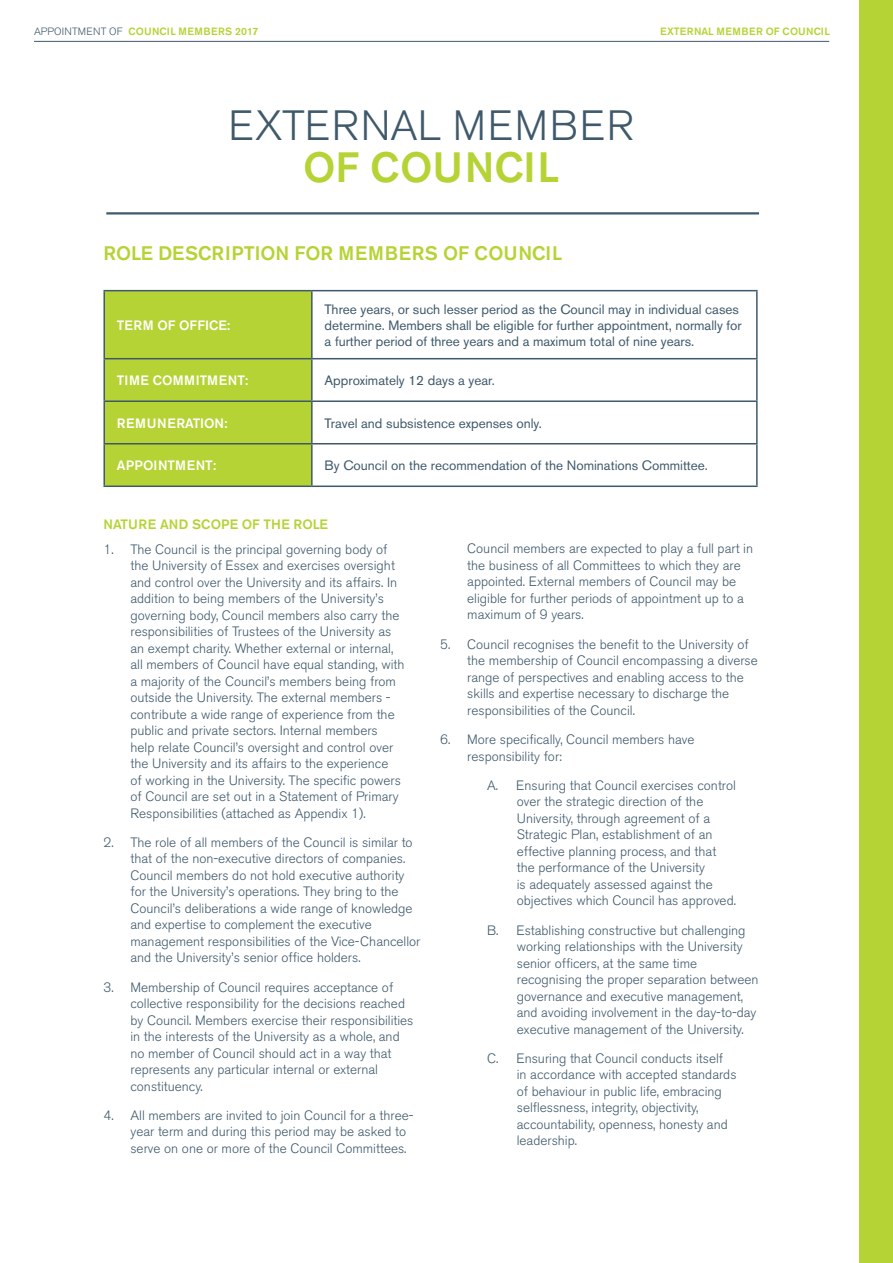
<style>
.page{position:relative;width:893px;height:1263px;background:#fff}
.page>*{position:absolute;margin:0;border:0;box-sizing:border-box;transform-origin:0 0}
.t1{font:300 42px "Akzidenz Grotesk BE";letter-spacing:.04em;color:#3f596b}
.t2{font:500 42px "Akzidenz Grotesk BE";color:#b5d334}
.t3{font:500 19.5px "Akzidenz Grotesk BE";color:#b5d334}
.t4{font:300 13.5px/16.5px "Akzidenz Grotesk BE";color:#3f596b}
.t5{font:13.5px/16.2px "Akzidenz Grotesk BE";color:#3f596b}
.t6{font:500 13.5px "Akzidenz Grotesk BE";letter-spacing:.02em;color:#fff}
.t7{font:500 13.5px "Akzidenz Grotesk BE";color:#b5d334}
.t8{font:500 13.5px "Akzidenz Grotesk BE";color:#fff}
.t9{font:500 13.5px "Akzidenz Grotesk BE";letter-spacing:.04em;color:#fff}
.t10{font:500 10.5px "Akzidenz Grotesk BE";letter-spacing:.02em;color:#b5d334}
.s1{font-weight:300;color:#3f596b}
</style>
<div class="page">
<div style="left:859px;top:0;width:34px;height:1263px;background:#b5d334"></div>
<hr style="left:106px;top:212px;width:653px;height:2px;background:#3f596b">
<hr style="left:34px;top:41px;width:795px;height:1px;background:#3f596b">
<div style="left:105px;top:291px;width:206px;height:194px;background:#b5d334"></div>
<hr style="left:103px;top:290px;width:209px;height:1px;background:#3f596b">
<hr style="left:103px;top:291px;width:2px;height:67px;background:#3f596b">
<hr style="left:312px;top:290px;width:446px;height:1px;background:#3f596b">
<hr style="left:311px;top:291px;width:2px;height:67px;background:#3f596b">
<hr style="left:756px;top:291px;width:2px;height:67px;background:#3f596b">
<hr style="left:103px;top:358px;width:209px;height:1px;background:#3f596b">
<hr style="left:103px;top:359px;width:2px;height:41px;background:#3f596b">
<hr style="left:312px;top:358px;width:446px;height:1px;background:#3f596b">
<hr style="left:311px;top:359px;width:2px;height:41px;background:#3f596b">
<hr style="left:756px;top:359px;width:2px;height:41px;background:#3f596b">
<hr style="left:103px;top:400px;width:209px;height:2px;background:#3f596b">
<hr style="left:103px;top:402px;width:2px;height:41px;background:#3f596b">
<hr style="left:312px;top:400px;width:446px;height:2px;background:#3f596b">
<hr style="left:311px;top:402px;width:2px;height:41px;background:#3f596b">
<hr style="left:756px;top:402px;width:2px;height:41px;background:#3f596b">
<hr style="left:103px;top:443px;width:209px;height:1px;background:#3f596b">
<hr style="left:103px;top:444px;width:2px;height:41px;background:#3f596b">
<hr style="left:312px;top:443px;width:446px;height:1px;background:#3f596b">
<hr style="left:311px;top:444px;width:2px;height:41px;background:#3f596b">
<hr style="left:756px;top:444px;width:2px;height:41px;background:#3f596b">
<hr style="left:103px;top:485px;width:209px;height:2px;background:#3f596b">
<hr style="left:312px;top:485px;width:446px;height:2px;background:#3f596b">
<p class="t10" style="left:34px;top:25px;width:226px"><span class="s1">APPOINTMENT OF</span> COUNCIL MEMBERS 2017</p>
<p class="t10" style="left:660px;top:25px;width:171px">EXTERNAL MEMBER OF COUNCIL</p>
<h1 class="t1" style="left:229px;top:102px;width:407px">EXTERNAL MEMBER</h1>
<h1 class="t2" style="left:303px;top:142px;width:258px">OF COUNCIL</h1>
<h2 class="t3" style="left:103px;top:241px;width:460px">ROLE DESCRIPTION FOR MEMBERS OF COUNCIL</h2>
<p class="t8" style="left:117px;top:317px;width:115px">TERM OF OFFICE:</p>
<p class="t5" style="left:325px;top:301px;width:419px">Three years, or such lesser period as the Council may in individual cases determine. Members shall be eligible for further appointment, normally for a further period of three years and a maximum total of nine years.</p>
<p class="t6" style="left:117px;top:372px;width:133px">TIME COMMITMENT:</p>
<p class="t5" style="left:325px;top:372px;width:172px">Approximately 12 days a year.</p>
<p class="t9" style="left:117px;top:415px;width:112px">REMUNERATION:</p>
<p class="t5" style="left:325px;top:415px;width:219px">Travel and subsistence expenses only.</p>
<p class="t6" style="left:117px;top:457px;width:101px">APPOINTMENT:</p>
<p class="t5" style="left:325px;top:457px;width:385px">By Council on the recommendation of the Nominations Committee.</p>
<p class="t7" style="left:103px;top:516px;width:226px">NATURE AND SCOPE OF THE ROLE</p>
<p class="t4" style="left:130px;top:541px;width:275px;text-indent:-27px">1. The Council is the principal governing body of the University of Essex and exercises oversight and control over the University and its affairs. In addition to being members of the University’s governing body, Council members also carry the responsibilities of Trustees of the University as an exempt charity. Whether external or internal, all members of Council have equal standing, with a majority of the Council’s members being from outside the University. The external members - contribute a wide range of experience from the public and private sectors. Internal members help relate Council’s oversight and control over the University and its affairs to the experience<br>of working in the University. The specific powers of Council are set out in a Statement of Primary Responsibilities (attached as Appendix 1).</p>
<p class="t4" style="left:130px;top:834px;width:292px;text-indent:-27px">2. The role of all members of the Council is similar to that of the non-executive directors of companies.<br>Council members do not hold executive authority for the University’s operations. They bring to the Council’s deliberations a wide range of knowledge and expertise to complement the executive management responsibilities of the Vice-Chancellor and the University’s senior office holders.</p>
<p class="t4" style="left:130px;top:979px;width:284px;text-indent:-27px">3. Membership of Council requires acceptance of collective responsibility for the decisions reached by Council. Members exercise their responsibilities in the interests of the University as a whole, and no member of Council should act in a way that represents any particular internal or external constituency.</p>
<p class="t4" style="left:130px;top:1107px;width:285px;text-indent:-27px">4. All members are invited to join Council for a three&shy;year term and during this period may be asked to serve on one or more of the Council Committees.</p>
<p class="t4" style="left:467px;top:541px;width:287px">Council members are expected to play a full part in the business of all Committees to which they are appointed. External members of Council may be eligible for further periods of appointment up to a maximum of 9 years.</p>
<p class="t4" style="left:467px;top:636px;width:292px;text-indent:-27px">5. Council recognises the benefit to the University of the membership of Council encompassing a diverse range of perspectives and enabling access to the skills and expertise necessary to discharge the responsibilities of the Council.</p>
<p class="t4" style="left:467px;top:731px;width:229px;text-indent:-27px">6. More specifically, Council members have responsibility for:</p>
<p class="t4" style="left:517px;top:777px;width:221px;text-indent:-30px">A. Ensuring that Council exercises control over the strategic direction of the University, through agreement of a Strategic Plan, establishment of an effective planning process, and that the performance of the University<br>is adequately assessed against the objectives which Council has approved.</p>
<p class="t4" style="left:517px;top:922px;width:243px;text-indent:-30px">B. Establishing constructive but challenging working relationships with the University senior officers, at the same time recognising the proper separation between governance and executive management, and avoiding involvement in the day-to-day executive management of the University.</p>
<p class="t4" style="left:517px;top:1050px;width:221px;text-indent:-30px">C. Ensuring that Council conducts itself<br>in accordance with accepted standards of behaviour in public life, embracing selflessness, integrity, objectivity, accountability, openness, honesty and leadership.</p>
</div>
